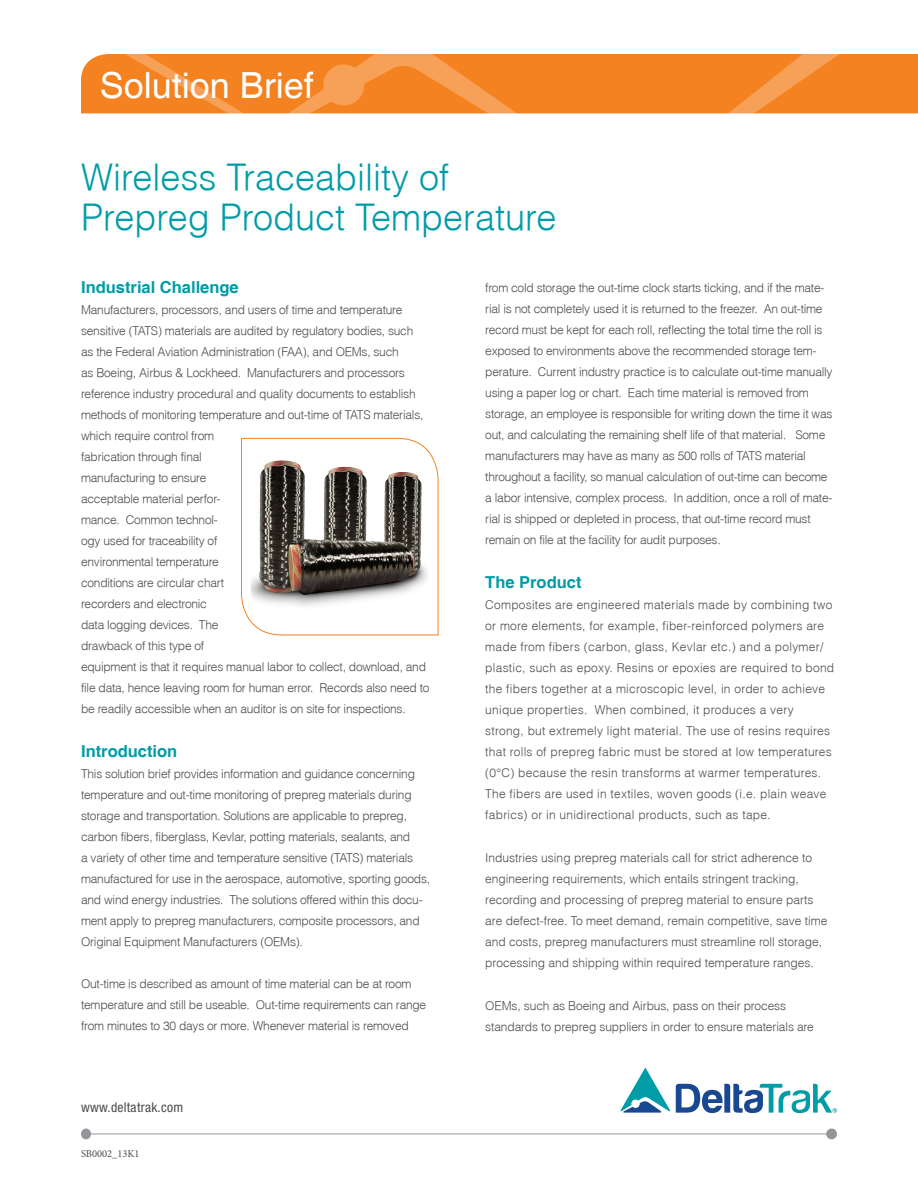
<style>
.page{position:relative;width:918px;height:1188px;background:#fff}
.page>*{position:absolute;margin:0;border:0;box-sizing:border-box;transform-origin:0 0}
.t1{font:300 36px/40.5px "Helvetica";color:#009ca7}
.t2{font:36px "Helvetica";color:#fff}
.t3{font:700 16.5px "Helvetica";color:#009ca7}
.t4{font:condensed 13.5px "Helvetica Neue LT Std";letter-spacing:.02em;color:#4b4c4d}
.t5{font:300 12px/21px "Helvetica";letter-spacing:-.02em;color:#4b4c4d}
.t6{font:300 12px/21px "Helvetica";letter-spacing:.02em;color:#4b4c4d}
.t7{font:300 12px/21px "Helvetica";color:#4b4c4d}
.t8{font:10.5px "Minion Pro";color:#4b4c4d}
</style>
<div class="page">
<div style="left:826px;top:1129px;width:11px;height:10px;background:#939598;border-radius:50%"></div>
<div style="left:81px;top:1129px;width:10px;height:10px;background:#939598;border-radius:50%"></div>
<hr style="left:86px;top:1134px;width:745px;height:1px;background:#939598">
<svg style="left:620px;top:1067px;width:217px;height:46px"></svg>
<svg style="left:241px;top:438px;width:198px;height:198px"></svg>
<img style="left:250px;top:457px;width:179px;height:159px">
<svg style="left:81px;top:54px;width:837px;height:59px;background:#f58629"></svg>
<h1 class="t2" style="left:100px;top:64px;width:216px">Solution Brief</h1>
<h1 class="t1" style="left:81px;top:156px;width:477px">Wireless Traceability of<br>Prepreg Product Temperature</h1>
<h2 class="t3" style="left:81px;top:277px;width:159px">Industrial Challenge</h2>
<p class="t5" style="left:81px;top:298px;width:350px">Manufacturers, processors, and users of time and temperature sensitive (TATS) materials are audited by regulatory bodies, such<br>as the Federal Aviation Administration (FAA), and OEMs, such<br>as Boeing, Airbus &amp; Lockheed. Manufacturers and processors reference industry procedural and quality documents to establish methods of monitoring temperature and out-time of TATS materials, which require control from<br>fabrication through final<br>manufacturing to ensure<br>acceptable material perfor-<br>mance. Common technol-<br>ogy used for traceability of<br>environmental temperature<br>conditions are circular chart<br>recorders and electronic<br>data logging devices. The<br>drawback of this type of<br>equipment is that it requires manual labor to collect, download, and file data, hence leaving room for human error. Records also need to be readily accessible when an auditor is on site for inspections.</p>
<h2 class="t3" style="left:81px;top:741px;width:98px">Introduction</h2>
<p class="t5" style="left:81px;top:763px;width:351px">This solution brief provides information and guidance concerning temperature and out-time monitoring of prepreg materials during storage and transportation. Solutions are applicable to prepreg, carbon fibers, fiberglass, Kevlar, potting materials, sealants, and<br>a variety of other time and temperature sensitive (TATS) materials manufactured for use in the aerospace, automotive, sporting goods, and wind energy industries. The solutions offered within this docu&shy;ment apply to prepreg manufacturers, composite processors, and Original Equipment Manufacturers (OEMs).</p>
<p class="t5" style="left:81px;top:973px;width:347px">Out-time is described as amount of time material can be at room temperature and still be useable. Out-time requirements can range from minutes to 30 days or more. Whenever material is removed</p>
<p class="t4" style="left:81px;top:1100px;width:104px">www.deltatrak.com</p>
<p class="t8" style="left:81px;top:1147px;width:60px">SB0002_13K1</p>
<p class="t5" style="left:485px;top:277px;width:349px">from cold storage the out-time clock starts ticking, and if the mate&shy;rial is not completely used it is returned to the freezer. An out-time record must be kept for each roll, reflecting the total time the roll is exposed to environments above the recommended storage tem&shy;perature. Current industry practice is to calculate out-time manually using a paper log or chart. Each time material is removed from storage, an employee is responsible for writing down the time it was out, and calculating the remaining shelf life of that material. Some manufacturers may have as many as 500 rolls of TATS material throughout a facility, so manual calculation of out-time can become a labor intensive, complex process. In addition, once a roll of mate&shy;rial is shipped or depleted in process, that out-time record must remain on file at the facility for audit purposes.</p>
<h2 class="t3" style="left:485px;top:572px;width:98px">The Product</h2>
<p class="t6" style="left:485px;top:594px;width:351px">Composites are engineered materials made by combining two or more elements, for example, fiber-reinforced polymers are made from fibers (carbon, glass, Kevlar etc.) and a polymer/ plastic, such as epoxy. Resins or epoxies are required to bond the fibers together at a microscopic level, in order to achieve unique properties. When combined, it produces a very strong, but extremely light material. The use of resins requires that rolls of prepreg fabric must be stored at low temperatures (0°C) because the resin transforms at warmer temperatures.<br>The fibers are used in textiles, woven goods (i.e. plain weave fabrics) or in unidirectional products, such as tape.</p>
<p class="t7" style="left:485px;top:847px;width:344px">Industries using prepreg materials call for strict adherence to engineering requirements, which entails stringent tracking, recording and processing of prepreg material to ensure parts are defect-free. To meet demand, remain competitive, save time and costs, prepreg manufacturers must streamline roll storage, processing and shipping within required temperature ranges.</p>
<p class="t5" style="left:485px;top:994px;width:330px">OEMs, such as Boeing and Airbus, pass on their process standards to prepreg suppliers in order to ensure materials are</p>
</div>
